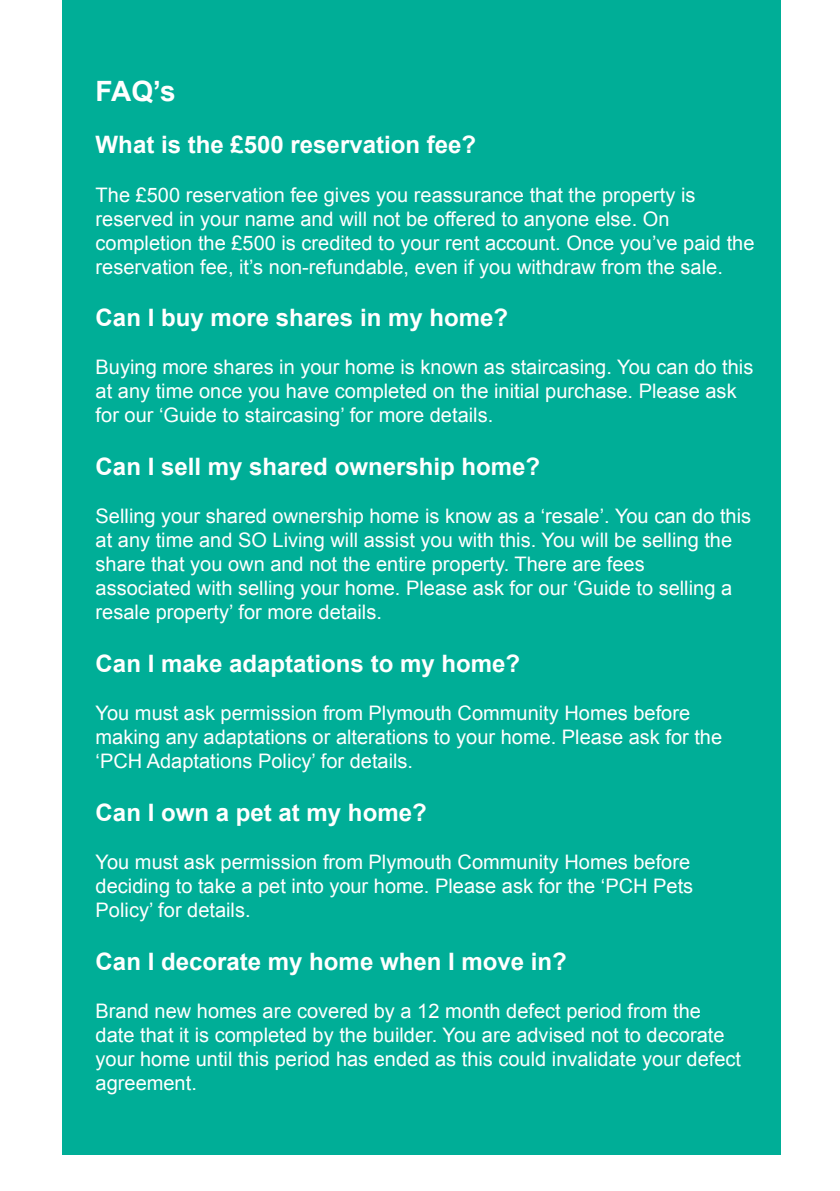
<style>
.page{position:relative;width:840px;height:1191px;background:#fff}
.page>*{position:absolute;margin:0;border:0;box-sizing:border-box;transform-origin:0 0}
.t1{font:700 28px "Arial";color:#fff}
.t2{font:700 24px "Arial";color:#fff}
.t3{font:20px/24px "Arial";color:#fff}
</style>
<div class="page">
<div style="left:62px;top:0;width:718px;height:1154px;background:#00ae97"></div>
<h1 class="t1" style="left:96px;top:72px;width:81px">FAQ’s</h1>
<p class="t2" style="left:96px;top:129px;width:382px">What is the £500 reservation fee?</p>
<p class="t3" style="left:96px;top:183px;width:660px">The £500 reservation fee gives you reassurance that the property is reserved in your name and will not be offered to anyone else. On completion the £500 is credited to your rent account. Once you’ve paid the reservation fee, it’s non-refundable, even if you withdraw from the sale.</p>
<p class="t2" style="left:96px;top:302px;width:414px">Can I buy more shares in my home?</p>
<p class="t3" style="left:96px;top:355px;width:659px">Buying more shares in your home is known as staircasing. You can do this at any time once you have completed on the initial purchase. Please ask for our ‘Guide to staircasing’ for more details.</p>
<p class="t2" style="left:96px;top:451px;width:446px">Can I sell my shared ownership home?</p>
<p class="t3" style="left:96px;top:504px;width:656px">Selling your shared ownership home is know as a ‘resale’. You can do this at any time and SO Living will assist you with this. You will be selling the share that you own and not the entire property. There are fees<br>associated with selling your home. Please ask for our ‘Guide to selling a resale property’ for more details.</p>
<p class="t2" style="left:96px;top:647px;width:426px">Can I make adaptations to my home?</p>
<p class="t3" style="left:96px;top:701px;width:627px">You must ask permission from Plymouth Community Homes before making any adaptations or alterations to your home. Please ask for the ‘PCH Adaptations Policy’ for details.</p>
<p class="t2" style="left:96px;top:796px;width:332px">Can I own a pet at my home?</p>
<p class="t3" style="left:96px;top:850px;width:598px">You must ask permission from Plymouth Community Homes before deciding to take a pet into your home. Please ask for the ‘PCH Pets<br>Policy’ for details.</p>
<p class="t2" style="left:96px;top:945px;width:472px">Can I decorate my home when I move in?</p>
<p class="t3" style="left:96px;top:999px;width:646px">Brand new homes are covered by a 12 month defect period from the date that it is completed by the builder. You are advised not to decorate your home until this period has ended as this could invalidate your defect agreement.</p>
</div>
